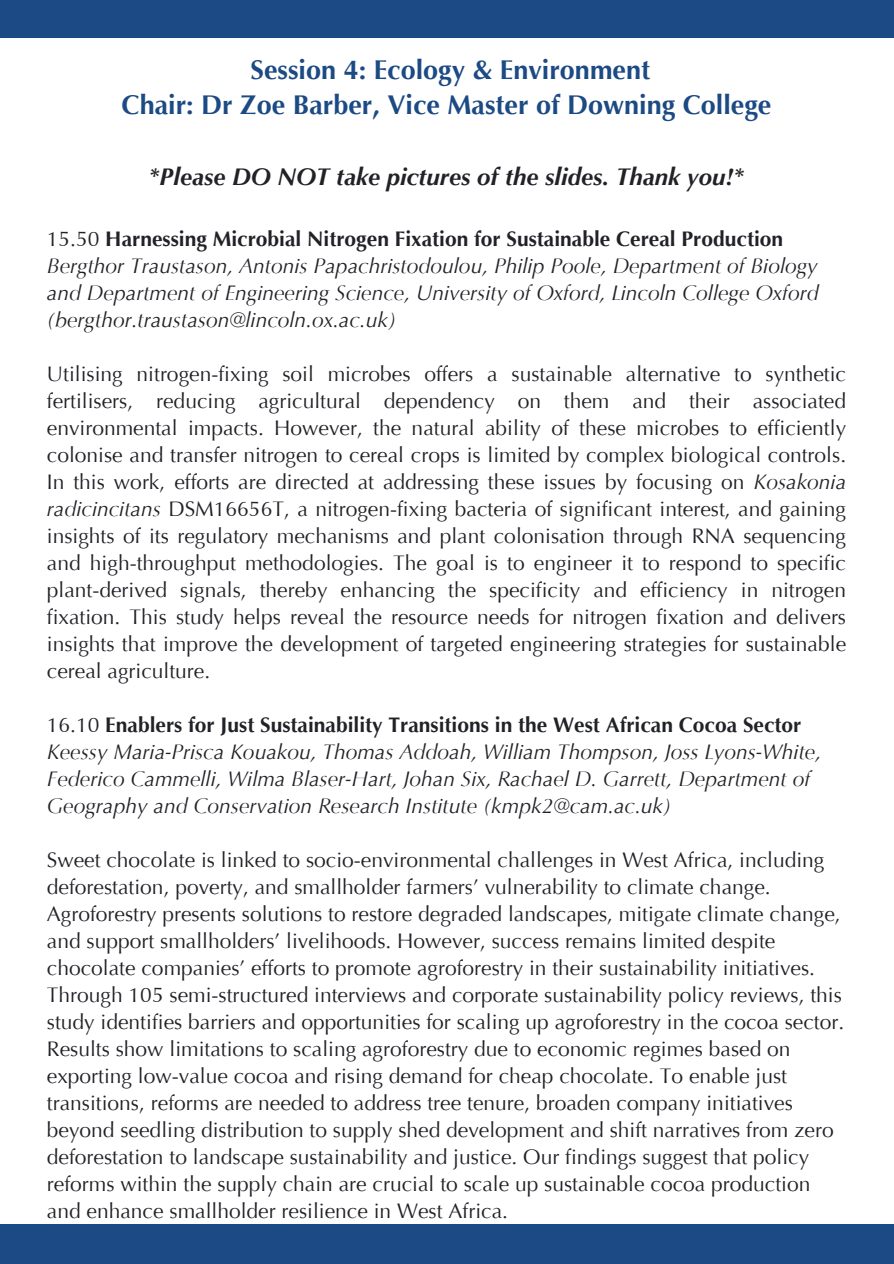
<style>
.page{position:relative;width:894px;height:1264px;background:#fff}
.page>*{position:absolute;margin:0;border:0;box-sizing:border-box;transform-origin:0 0}
.t1{font:700 27px/34.8px "Optima LT Pro";color:#1c4a84;text-align:center}
.t2{font:italic 700 24px "Optima LT Pro";color:#212227}
.t3{font:21px/27px "Optima LT Pro";color:#212227;text-align:justify}
.t4{font:italic 21px/27px "Optima LT Pro";color:#212227;text-align:justify}
.t5{font:700 21px "Optima LT Pro";color:#212227}
.s1{font-weight:400}
.s2{font-style:italic}
</style>
<div class="page">
<div style="left:0;top:1224px;width:893px;height:39px;background:#1c4a84"></div>
<div style="left:0;top:0;width:893px;height:38px;background:#1c4a84"></div>
<h1 class="t1" style="left:122px;top:55px;width:651px">Session 4: Ecology &amp; Environment<br>Chair: Dr Zoe Barber, Vice Master of Downing College</h1>
<h2 class="t2" style="left:149px;top:167px;width:596px">*Please DO NOT take pictures of the slides. Thank you!*</h2>
<p class="t5" style="left:47px;top:230px;width:737px"><span class="s1">15.50</span> Harnessing Microbial Nitrogen Fixation for Sustainable Cereal Production</p>
<p class="t4" style="left:47px;top:254px;width:773px">Bergthor Traustason, Antonis Papachristodoulou, Philip Poole, Department of Biology and Department of Engineering Science, University of Oxford, Lincoln College Oxford (bergthor.traustason@lincoln.ox.ac.uk)</p>
<p class="t3" style="left:47px;top:362px;width:800px">Utilising nitrogen-fixing soil microbes offers a sustainable alternative to synthetic fertilisers, reducing agricultural dependency on them and their associated environmental impacts. However, the natural ability of these microbes to efficiently colonise and transfer nitrogen to cereal crops is limited by complex biological controls.<br>In this work, efforts are directed at addressing these issues by focusing on <span class="s2">Kosakonia radicincitans</span> DSM16656T, a nitrogen-fixing bacteria of significant interest, and gaining insights of its regulatory mechanisms and plant colonisation through RNA sequencing and high-throughput methodologies. The goal is to engineer it to respond to specific plant-derived signals, thereby enhancing the specificity and efficiency in nitrogen fixation. This study helps reveal the resource needs for nitrogen fixation and delivers insights that improve the development of targeted engineering strategies for sustainable cereal agriculture.</p>
<p class="t5" style="left:47px;top:716px;width:755px"><span class="s1">16.10</span> Enablers for Just Sustainability Transitions in the West African Cocoa Sector</p>
<p class="t4" style="left:47px;top:740px;width:775px;text-align:left">Keessy Maria-Prisca Kouakou, Thomas Addoah, William Thompson, Joss Lyons-White,<br>Federico Cammelli, Wilma Blaser-Hart, Johan Six, Rachael D. Garrett, Department of<br>Geography and Conservation Research Institute (kmpk2@cam.ac.uk)</p>
<p class="t3" style="left:47px;top:848px;width:798px;text-align:left">Sweet chocolate is linked to socio-environmental challenges in West Africa, including deforestation, poverty, and smallholder farmers’ vulnerability to climate change.<br>Agroforestry presents solutions to restore degraded landscapes, mitigate climate change, and support smallholders’ livelihoods. However, success remains limited despite chocolate companies’ efforts to promote agroforestry in their sustainability initiatives.<br>Through 105 semi-structured interviews and corporate sustainability policy reviews, this study identifies barriers and opportunities for scaling up agroforestry in the cocoa sector.<br>Results show limitations to scaling agroforestry due to economic regimes based on exporting low-value cocoa and rising demand for cheap chocolate. To enable just transitions, reforms are needed to address tree tenure, broaden company initiatives beyond seedling distribution to supply shed development and shift narratives from zero deforestation to landscape sustainability and justice. Our findings suggest that policy reforms within the supply chain are crucial to scale up sustainable cocoa production and enhance smallholder resilience in West Africa.</p>
</div>
